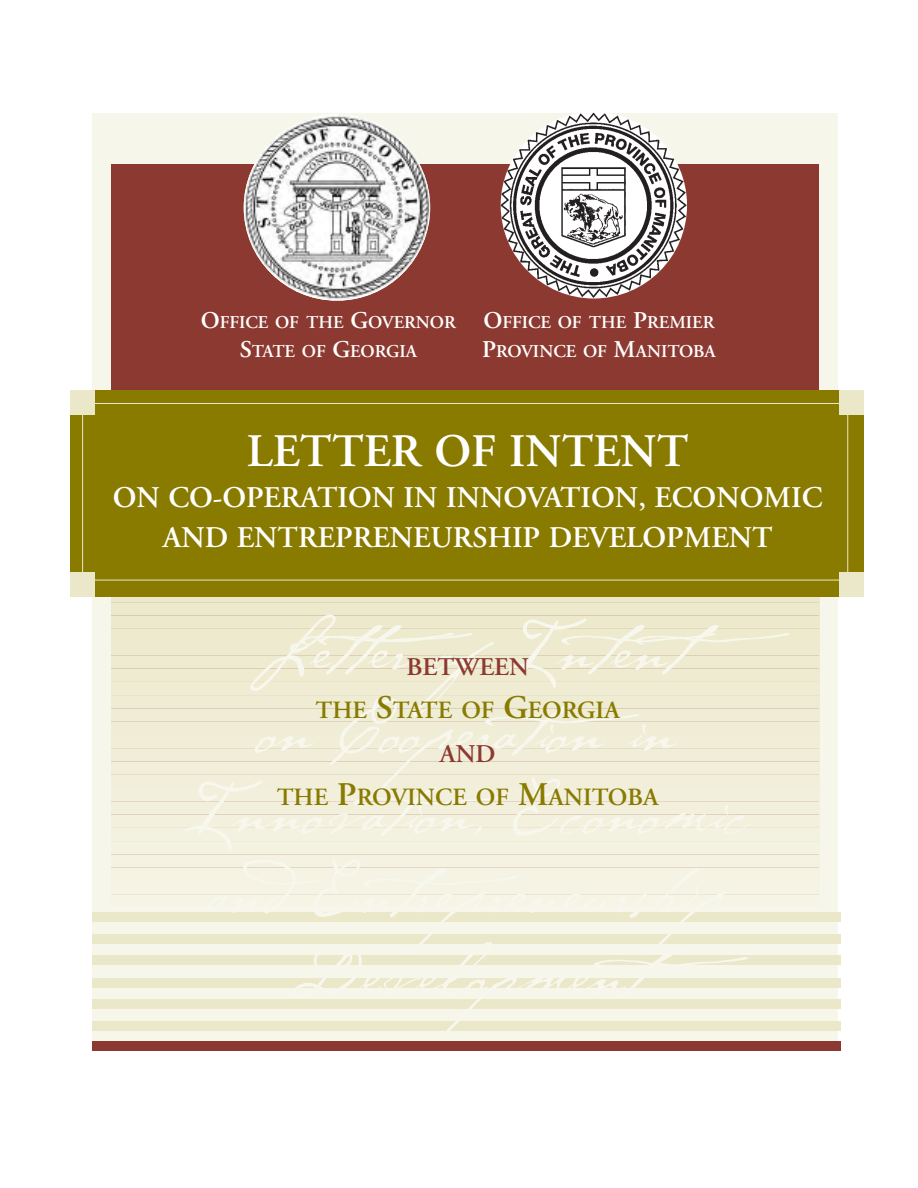
<style>
.page{position:relative;width:918px;height:1188px;background:#fff}
.page>*{position:absolute;margin:0;border:0;box-sizing:border-box;transform-origin:0 0}
.t1{font:73.5px/81px "P22 Cezanne";color:#f8f7ed}
.t2{font:600 46.5px "Adobe Garamond";color:#fff}
.t3{font:600 30px/40.5px "Adobe Garamond";color:#fff;text-align:center}
.t4{font:600 25.5px "Adobe Garamond";color:#8c3a31}
.t5{font:600 24.75px "Adobe Garamond";color:#897a00}
.t6{font:600 18px/28.8px "Adobe Garamond";color:#fff}
.s1{font-size:24px}
.s2{font-size:33px}
</style>
<div class="page">
<div style="left:92px;top:113px;width:746px;height:933px;background:#f7f6eb"></div>
<div style="left:92px;top:1041px;width:749px;height:9px;background:#8c3a31"></div>
<div style="left:92px;top:1022px;width:749px;height:9px;background:#ebe7c9"></div>
<div style="left:92px;top:999px;width:749px;height:9px;background:#ebe7c9"></div>
<div style="left:92px;top:978px;width:749px;height:9px;background:#ebe7c9"></div>
<div style="left:92px;top:956px;width:749px;height:9px;background:#ebe7c9"></div>
<div style="left:92px;top:934px;width:749px;height:10px;background:#ebe7c9"></div>
<div style="left:92px;top:912px;width:749px;height:9px;background:#ebe7c9"></div>
<div style="left:111px;top:165px;width:708px;height:741px;background:#8c3a31"></div>
<div style="left:111px;top:586px;width:708px;height:19px;background:#ebe8cb"></div>
<div style="left:111px;top:599px;width:708px;height:20px;background:#ece9cc"></div>
<div style="left:111px;top:613px;width:708px;height:19px;background:#ece9cd"></div>
<div style="left:111px;top:626px;width:708px;height:19px;background:#edeace"></div>
<div style="left:111px;top:639px;width:708px;height:19px;background:#edeacf"></div>
<div style="left:111px;top:652px;width:708px;height:20px;background:#eeebd0"></div>
<div style="left:111px;top:666px;width:708px;height:19px;background:#eeebd1"></div>
<div style="left:111px;top:679px;width:708px;height:19px;background:#efecd3"></div>
<div style="left:111px;top:692px;width:708px;height:19px;background:#eeecd3"></div>
<div style="left:111px;top:705px;width:708px;height:20px;background:#efedd5"></div>
<div style="left:111px;top:719px;width:708px;height:19px;background:#efedd5"></div>
<div style="left:111px;top:732px;width:708px;height:19px;background:#f0eed7"></div>
<div style="left:111px;top:745px;width:708px;height:19px;background:#f0eed8"></div>
<div style="left:111px;top:758px;width:708px;height:20px;background:#f1efd9"></div>
<div style="left:111px;top:772px;width:708px;height:19px;background:#f1efda"></div>
<div style="left:111px;top:785px;width:708px;height:19px;background:#f2f0dc"></div>
<div style="left:111px;top:798px;width:708px;height:20px;background:#f2f0dc"></div>
<div style="left:111px;top:812px;width:708px;height:19px;background:#f3f1de"></div>
<div style="left:111px;top:825px;width:708px;height:19px;background:#f3f1df"></div>
<div style="left:111px;top:838px;width:708px;height:19px;background:#f4f2e0"></div>
<div style="left:111px;top:851px;width:708px;height:20px;background:#f4f2e1"></div>
<div style="left:111px;top:865px;width:708px;height:19px;background:#f5f3e3"></div>
<div style="left:111px;top:878px;width:708px;height:19px;background:#f5f3e4"></div>
<div style="left:111px;top:891px;width:708px;height:15px;background:#f5f4e5"></div>
<div style="left:70px;top:390px;width:794px;height:207px;background:#897a00"></div>
<div style="left:70px;top:390px;width:24px;height:24px;background:#ebe7c9"></div>
<div style="left:70px;top:573px;width:24px;height:24px;background:#ebe7c9"></div>
<div style="left:840px;top:390px;width:24px;height:24px;background:#ebe7c9"></div>
<div style="left:840px;top:573px;width:24px;height:24px;background:#ebe7c9"></div>
<div style="left:82px;top:403px;width:766px;height:177px;border:1px solid #ebe7c9"></div>
<img style="left:244px;top:115px;width:186px;height:185px;border-radius:50%">
<img style="left:501px;top:112px;width:186px;height:186px;border-radius:50%">
<p class="t6" style="left:240px;top:309px;width:476px;text-indent:-39px"><span class="s1">O</span>FFICE OF THE <span class="s1">G</span>OVERNOR <span class="s1">O</span>FFICE OF THE <span class="s1">P</span>REMIER<br><span class="s1">S</span>TATE OF <span class="s1">G</span>EORGIA</p>
<p class="t6" style="left:482px;top:338px;width:235px"><span class="s1">P</span>ROVINCE OF <span class="s1">M</span>ANITOBA</p>
<h2 class="t2" style="left:247px;top:433px;width:443px">LETTER OF INTENT</h2>
<h3 class="t3" style="left:113px;top:480px;width:711px">ON CO-OPERATION IN INNOVATION, ECONOMIC<br>AND ENTREPRENEURSHIP DEVELOPMENT</h3>
<h1 class="t1" style="left:247px;top:601px;width:576px">Letter ofIntent on Cooperation in</h1>
<h3 class="t4" style="left:406px;top:656px;width:124px">BETWEEN</h3>
<h3 class="t5" style="left:316px;top:700px;width:306px">THE <span class="s2">S</span>TATE OF <span class="s2">G</span>EORGIA</h3>
<h3 class="t4" style="left:440px;top:743px;width:57px">AND</h3>
<h3 class="t5" style="left:277px;top:787px;width:383px">THE <span class="s2">P</span>ROVINCE OF <span class="s2">M</span>ANITOBA</h3>
<h1 class="t1" style="left:289px;top:925px;width:492px">Development</h1>
</div>
